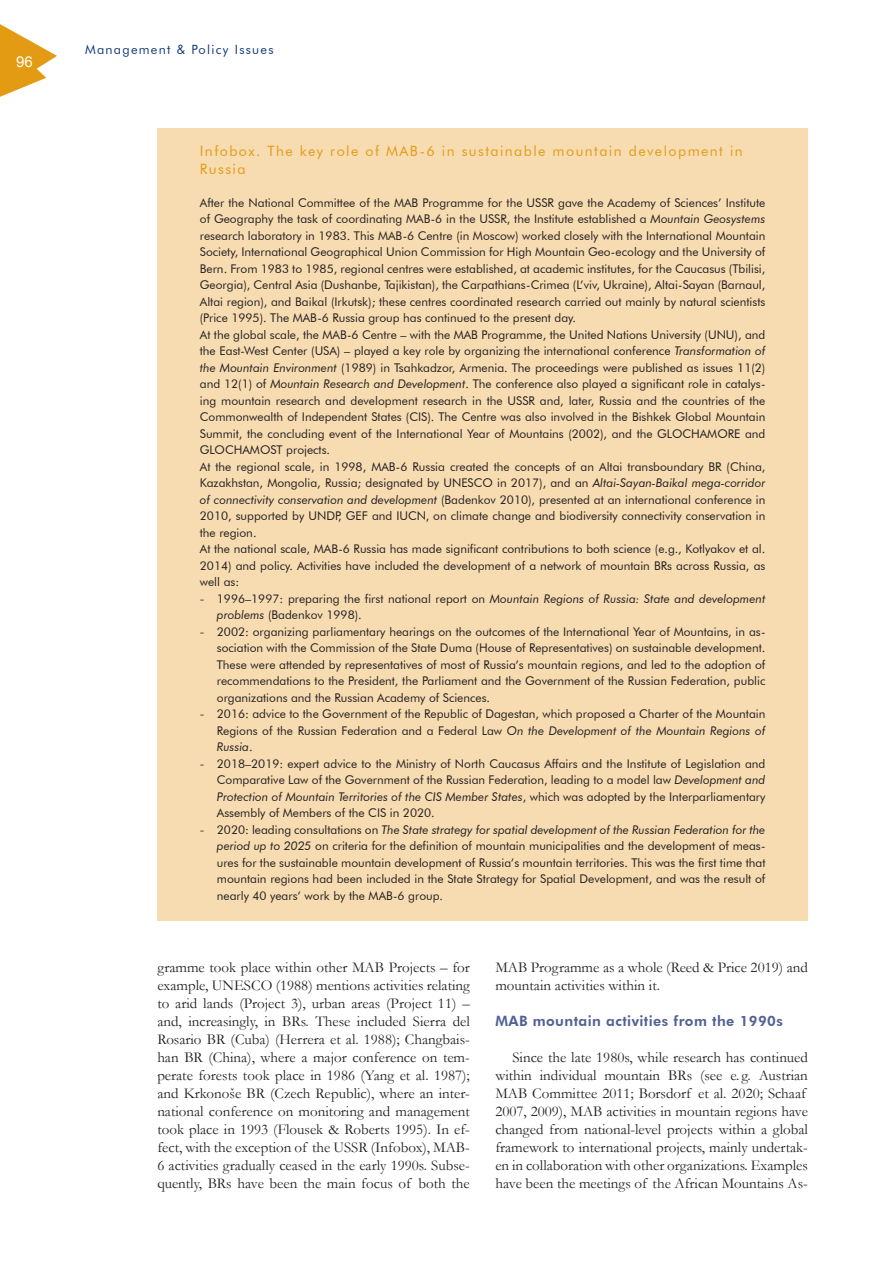
<style>
.page{position:relative;width:893px;height:1263px;background:#fff}
.page>*{position:absolute;margin:0;border:0;box-sizing:border-box;transform-origin:0 0}
.t1{font:15px/18px "Garamond";color:#231f20}
.t2{font:15px "Arial";color:#fff}
.t3{font:14.25px/17.7px "Futura BT";letter-spacing:.1em;color:#e39b14}
.t4{font:800 14.25px "Futura BT";letter-spacing:.03em;color:#536194}
.t5{font:12.75px "Futura BT";letter-spacing:.1em;color:#143977}
.t6{font:12px/16.5px "Futura BT";color:#231f20;text-align:justify}
.s1{font-style:italic}
.s2{font-family:"Garamond";font-size:15px}
</style>
<div class="page">
<svg style="left:0;top:24px;width:57px;height:73px"></svg>
<div style="left:157px;top:128px;width:651px;height:793px;background:#f7dcb2"></div>
<p class="t2" style="left:16px;top:51px;width:18px">96</p>
<p class="t5" style="left:85px;top:42px;width:190px">Management &amp; Policy Issues</p>
<p class="t3" style="left:200px;top:142px;width:544px">Infobox. The key role of MAB-6 in sustainable mountain development in<br>Russia</p>
<p class="t6" style="left:200px;top:194px;width:567px;text-align:left">After the National Committee of the MAB Programme for the USSR gave the Academy of Sciences’ Institute of Geography the task of coordinating MAB-6 in the USSR, the Institute established a <span class="s1">Mountain Geosystems </span>research laboratory in 1983. This MAB-6 Centre (in Moscow) worked closely with the International Mountain Society, International Geographical Union Commission for High Mountain Geo-ecology and the University of Bern. From 1983 to 1985, regional centres were established, at academic institutes, for the Caucasus (Tbilisi, Georgia), Central Asia (Dushanbe, Tajikistan), the Carpathians-Crimea (L’viv, Ukraine), Altai-Sayan (Barnaul, Altai region), and Baikal (Irkutsk); these centres coordinated research carried out mainly by natural scientists (Price 1995). The MAB-6 Russia group has continued to the present day.<br>At the global scale, the MAB-6 Centre – with the MAB Programme, the United Nations University (UNU), and the East-West Center (USA) – played a key role by organizing the international conference <span class="s1">Transformation of the Mountain Environment</span> (1989) in Tsahkadzor, Armenia. The proceedings were published as issues 11(2) and 12(1) of <span class="s1">Mountain Research and Development</span>. The conference also played a significant role in catalys&shy;ing mountain research and development research in the USSR and, later, Russia and the countries of the Commonwealth of Independent States (CIS). The Centre was also involved in the Bishkek Global Mountain Summit, the concluding event of the International Year of Mountains (2002), and the GLOCHAMORE and GLOCHAMOST projects.<br>At the regional scale, in 1998, MAB-6 Russia created the concepts of an Altai transboundary BR (China, Kazakhstan, Mongolia, Russia; designated by UNESCO in 2017), and an <span class="s1">Altai-Sayan-Baikal mega-corridor of connectivity conservation and development</span> (Badenkov 2010), presented at an international conference in 2010, supported by UNDP, GEF and IUCN, on climate change and biodiversity connectivity conservation in the region.<br>At the national scale, MAB-6 Russia has made significant contributions to both science (e.g., Kotlyakov et al.<br>2014) and policy. Activities have included the development of a network of mountain BRs across Russia, as well as:</p>
<p class="t6" style="left:217px;top:590px;width:550px;text-indent:-17px"><span class="s2">-</span> 1996–1997: preparing the first national report on <span class="s1">Mountain Regions of Russia: State and development problems</span> (Badenkov 1998).</p>
<p class="t6" style="left:217px;top:623px;width:550px;text-indent:-17px"><span class="s2">-</span> 2002: organizing parliamentary hearings on the outcomes of the International Year of Mountains, in as&shy;sociation with the Commission of the State Duma (House of Representatives) on sustainable development.<br>These were attended by representatives of most of Russia’s mountain regions, and led to the adoption of recommendations to the President, the Parliament and the Government of the Russian Federation, public organizations and the Russian Academy of Sciences.</p>
<p class="t6" style="left:217px;top:706px;width:550px;text-indent:-17px"><span class="s2">-</span> 2016: advice to the Government of the Republic of Dagestan, which proposed a Charter of the Mountain Regions of the Russian Federation and a Federal Law <span class="s1">On the Development of the Mountain Regions of Russia</span>.</p>
<p class="t6" style="left:217px;top:755px;width:550px;text-indent:-17px"><span class="s2">-</span> 2018–2019: expert advice to the Ministry of North Caucasus Affairs and the Institute of Legislation and Comparative Law of the Government of the Russian Federation, leading to a model law <span class="s1">Development and Protection of Mountain Territories of the CIS Member States</span>, which was adopted by the Interparliamentary Assembly of Members of the CIS in 2020.</p>
<p class="t6" style="left:217px;top:821px;width:550px;text-indent:-17px"><span class="s2">-</span> 2020: leading consultations on <span class="s1">The State strategy for spatial development of the Russian Federation for the period up to 2025</span> on criteria for the definition of mountain municipalities and the development of meas&shy;ures for the sustainable mountain development of Russia’s mountain territories. This was the first time that mountain regions had been included in the State Strategy for Spatial Development, and was the result of nearly 40 years’ work by the MAB-6 group.</p>
<p class="t1" style="left:157px;top:958px;width:314px;text-align:justify">gramme took place within other MAB Projects – for example, UNESCO (1988) mentions activities relating to arid lands (Project 3), urban areas (Project 11) – and, increasingly, in BRs. These included Sierra del Rosario BR (Cuba) (Herrera et al. 1988); Changbais&shy;han BR (China), where a major conference on tem&shy;perate forests took place in 1986 (Yang et al. 1987); and Krkonoše BR (Czech Republic), where an inter&shy;national conference on monitoring and management took place in 1993 (Flousek &amp; Roberts 1995). In ef&shy;fect, with the exception of the USSR (Infobox), MAB-6 activities gradually ceased in the early 1990s. Subse&shy;quently, BRs have been the main focus of both the</p>
<p class="t1" style="left:495px;top:958px;width:314px">MAB Programme as a whole (Reed &amp; Price 2019) and mountain activities within it.</p>
<p class="t4" style="left:495px;top:1012px;width:289px">MAB mountain activities from the 1990s</p>
<p class="t1" style="left:495px;top:1048px;width:314px;text-indent:17px">Since the late 1980s, while research has continued within individual mountain BRs (see e. g. Austrian MAB Committee 2011; Borsdorf et al. 2020; Schaaf 2007, 2009), MAB activities in mountain regions have changed from national-level projects within a global framework to international projects, mainly undertak&shy;en in collaboration with other organizations. Examples have been the meetings of the African Mountains As-</p>
</div>
